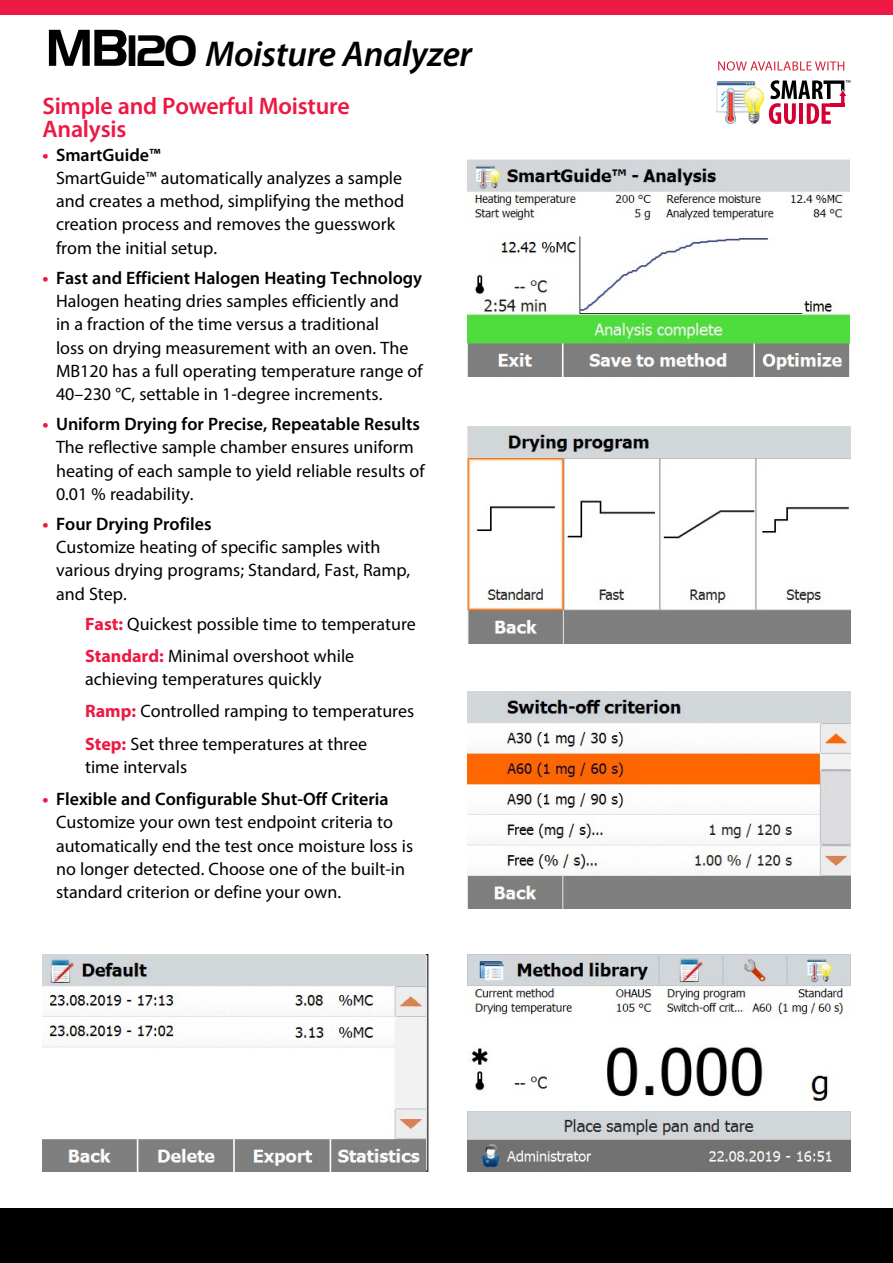
<style>
.page{position:relative;width:893px;height:1263px;background:#fff}
.page>*{position:absolute;margin:0;border:0;box-sizing:border-box;transform-origin:0 0}
.t1{font:italic 600 36px "Myriad Pro";letter-spacing:-.01em;color:#000}
.t2{font:600 24px/23.2px "Myriad Pro";letter-spacing:-.01em;color:#ed1844}
.t3{font:18px/23.2px "Myriad Pro";color:#000}
.s1{font-family:"Handel Got D";font-weight:700;font-style:normal;font-size:54px}
.s2{font-family:"Handel Got D";font-weight:700;font-style:normal;font-size:45.9px}
.s3{font-weight:700;color:#ed1844}
.s4{font-weight:600}
</style>
<div class="page">
<div style="left:0;top:0;width:893px;height:15px;background:#ed1844"></div>
<div style="left:0;top:1208px;width:893px;height:55px;background:#000"></div>
<img style="left:468px;top:426px;width:382px;height:217px">
<img style="left:468px;top:692px;width:382px;height:217px">
<img style="left:468px;top:955px;width:382px;height:216px">
<img style="left:468px;top:160px;width:381px;height:217px">
<img style="left:43px;top:955px;width:382px;height:216px">
<svg style="left:769px;top:80px;width:81px;height:44px"></svg>
<img style="left:716px;top:81px;width:49px;height:43px">
<svg style="left:718px;top:61px;width:126px;height:10px"></svg>
<h1 class="t1" style="left:45px;top:31px;width:428px"><span class="s1">MB</span><span class="s2">120</span> Moisture Analyzer</h1>
<h2 class="t2" style="left:43px;top:94px;width:309px">Simple and Powerful Moisture<br>Analysis</h2>
<p class="t3" style="left:56px;top:143px;width:350px;text-indent:-14px"><span class="s3">•</span> <span class="s4">SmartGuide™<br></span>SmartGuide™ automatically analyzes a sample and creates a method, simplifying the method creation process and removes the guesswork from the initial setup.</p>
<p class="t3" style="left:56px;top:266px;width:368px;text-indent:-14px"><span class="s3">•</span> <span class="s4">Fast and Efficient Halogen Heating Technology </span>Halogen heating dries samples efficiently and<br>in a fraction of the time versus a traditional<br>loss on drying measurement with an oven. The MB120 has a full operating temperature range of 40–230 °C, settable in 1-degree increments.</p>
<p class="t3" style="left:56px;top:412px;width:370px;text-indent:-14px"><span class="s3">•</span> <span class="s4">Uniform Drying for Precise, Repeatable Results </span>The reflective sample chamber ensures uniform heating of each sample to yield reliable results of 0.01 % readability.</p>
<p class="t3" style="left:56px;top:512px;width:356px;text-indent:-14px"><span class="s3">•</span> <span class="s4">Four Drying Profiles<br></span>Customize heating of specific samples with various drying programs; Standard, Fast, Ramp, and Step.</p>
<p class="t3" style="left:85px;top:607px;width:332px;line-height:32.2px"><span class="s3">Fast:</span> Quickest possible time to temperature<br><span class="s3">Standard:</span> Minimal overshoot while</p>
<p class="t3" style="left:85px;top:663px;width:331px;line-height:32.2px">achieving temperatures quickly<br><span class="s3">Ramp:</span> Controlled ramping to temperatures<br><span class="s3">Step:</span> Set three temperatures at three</p>
<p class="t3" style="left:85px;top:755px;width:104px">time intervals</p>
<p class="t3" style="left:56px;top:787px;width:359px;text-indent:-14px"><span class="s3">•</span> <span class="s4">Flexible and Configurable Shut-Off Criteria </span>Customize your own test endpoint criteria to automatically end the test once moisture loss is no longer detected. Choose one of the built-in standard criterion or define your own.</p>
</div>
